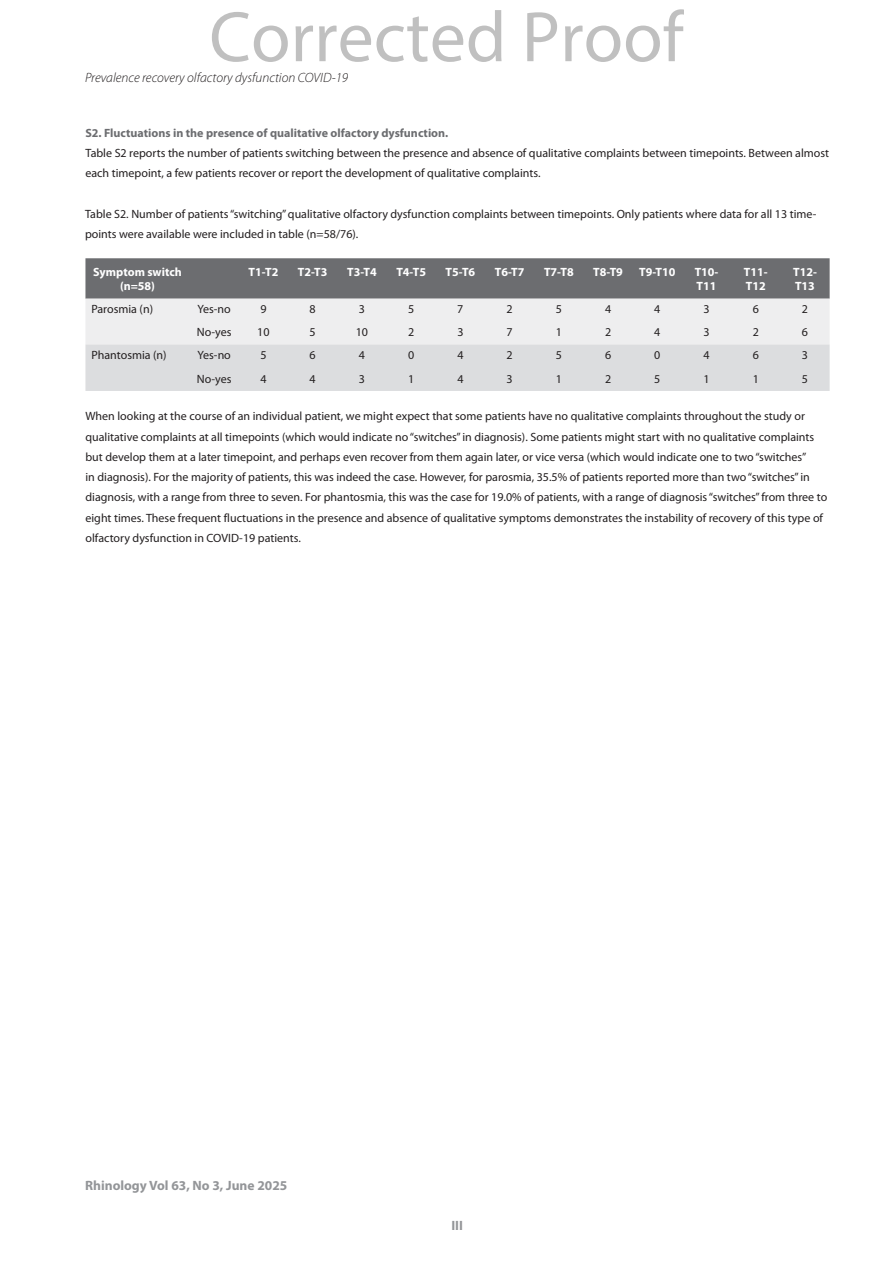
<style>
.page{position:relative;width:893px;height:1263px;background:#fff}
.page>*{position:absolute;margin:0;border:0;box-sizing:border-box;transform-origin:0 0}
.t1{font:72px "Myriad Pro";color:rgb(0 0 0/.25)}
.t2{font:italic 300 13.5px "Myriad Pro";color:#231f20}
.t3{font:700 13.5px "Myriad Pro";color:#939598}
.bijschrift{font:12px/20.2px "Myriad Pro";color:#231f20}
.Tabel_Header{font:700 12px/14.4px "Myriad Pro";color:#fff}
.bijschrift-2{font:700 12px "Myriad Pro";color:#6c6d70}
</style>
<div class="page">
<svg style="left:85px;top:258px;width:745px;height:133px;background:#c0c1c3"></svg>
<h1 class="t1" style="left:209px;top:-7px;width:476px">Corrected Proof</h1>
<p class="t2" style="left:85px;top:70px;width:265px">Prevalence recovery olfactory dysfunction COVID-19</p>
<p class="bijschrift-2" style="left:85px;top:126px;width:364px">S2. Fluctuations in the presence of qualitative olfactory dysfunction.</p>
<p class="bijschrift" style="left:85px;top:143px;width:745px">Table S2 reports the number of patients switching between the presence and absence of qualitative complaints between timepoints. Between almost each timepoint, a few patients recover or report the development of qualitative complaints.</p>
<p class="bijschrift" style="left:85px;top:204px;width:733px">Table S2. Number of patients “switching” qualitative olfactory dysfunction complaints between timepoints. Only patients where data for all 13 time&shy;points were available were included in table (n=58/76).</p>
<p class="Tabel_Header" style="left:93px;top:265px;width:90px;text-align:center">Symptom switch (n=58)</p>
<p class="Tabel_Header" style="left:249px;top:265px;width:31px">T1-T2</p>
<p class="Tabel_Header" style="left:298px;top:265px;width:31px">T2-T3</p>
<p class="Tabel_Header" style="left:347px;top:265px;width:31px">T3-T4</p>
<p class="Tabel_Header" style="left:396px;top:265px;width:31px">T4-T5</p>
<p class="Tabel_Header" style="left:446px;top:265px;width:31px">T5-T6</p>
<p class="Tabel_Header" style="left:495px;top:265px;width:31px">T6-T7</p>
<p class="Tabel_Header" style="left:544px;top:265px;width:31px">T7-T8</p>
<p class="Tabel_Header" style="left:593px;top:265px;width:31px">T8-T9</p>
<p class="Tabel_Header" style="left:639px;top:265px;width:38px">T9-T10</p>
<p class="Tabel_Header" style="left:695px;top:265px;width:25px">T10-<br>T11</p>
<p class="Tabel_Header" style="left:744px;top:265px;width:25px">T11-<br>T12</p>
<p class="Tabel_Header" style="left:793px;top:265px;width:25px">T12-<br>T13</p>
<p class="bijschrift" style="left:91px;top:299px;width:63px">Parosmia (n)</p>
<p class="bijschrift" style="left:198px;top:299px;width:35px">Yes-no</p>
<p class="bijschrift" style="left:260px;top:299px;width:8px">9</p>
<p class="bijschrift" style="left:310px;top:299px;width:8px">8</p>
<p class="bijschrift" style="left:359px;top:299px;width:8px">3</p>
<p class="bijschrift" style="left:408px;top:299px;width:8px">5</p>
<p class="bijschrift" style="left:457px;top:299px;width:8px">7</p>
<p class="bijschrift" style="left:507px;top:299px;width:8px">2</p>
<p class="bijschrift" style="left:556px;top:299px;width:8px">5</p>
<p class="bijschrift" style="left:605px;top:299px;width:8px">4</p>
<p class="bijschrift" style="left:654px;top:299px;width:8px">4</p>
<p class="bijschrift" style="left:703px;top:299px;width:8px">3</p>
<p class="bijschrift" style="left:753px;top:299px;width:8px">6</p>
<p class="bijschrift" style="left:802px;top:299px;width:8px">2</p>
<p class="bijschrift" style="left:197px;top:322px;width:36px">No-yes</p>
<p class="bijschrift" style="left:257px;top:322px;width:14px">10</p>
<p class="bijschrift" style="left:310px;top:322px;width:8px">5</p>
<p class="bijschrift" style="left:356px;top:322px;width:14px">10</p>
<p class="bijschrift" style="left:408px;top:322px;width:8px">2</p>
<p class="bijschrift" style="left:457px;top:322px;width:8px">3</p>
<p class="bijschrift" style="left:507px;top:322px;width:8px">7</p>
<p class="bijschrift" style="left:556px;top:322px;width:8px">1</p>
<p class="bijschrift" style="left:605px;top:322px;width:8px">2</p>
<p class="bijschrift" style="left:654px;top:322px;width:8px">4</p>
<p class="bijschrift" style="left:703px;top:322px;width:8px">3</p>
<p class="bijschrift" style="left:753px;top:322px;width:8px">2</p>
<p class="bijschrift" style="left:802px;top:322px;width:8px">6</p>
<p class="bijschrift" style="left:91px;top:345px;width:77px">Phantosmia (n)</p>
<p class="bijschrift" style="left:198px;top:345px;width:35px">Yes-no</p>
<p class="bijschrift" style="left:260px;top:345px;width:8px">5</p>
<p class="bijschrift" style="left:310px;top:345px;width:8px">6</p>
<p class="bijschrift" style="left:359px;top:345px;width:8px">4</p>
<p class="bijschrift" style="left:408px;top:345px;width:8px">0</p>
<p class="bijschrift" style="left:457px;top:345px;width:8px">4</p>
<p class="bijschrift" style="left:507px;top:345px;width:8px">2</p>
<p class="bijschrift" style="left:556px;top:345px;width:8px">5</p>
<p class="bijschrift" style="left:605px;top:345px;width:8px">6</p>
<p class="bijschrift" style="left:654px;top:345px;width:8px">0</p>
<p class="bijschrift" style="left:703px;top:345px;width:8px">4</p>
<p class="bijschrift" style="left:753px;top:345px;width:8px">6</p>
<p class="bijschrift" style="left:802px;top:345px;width:8px">3</p>
<p class="bijschrift" style="left:197px;top:369px;width:36px">No-yes</p>
<p class="bijschrift" style="left:260px;top:369px;width:8px">4</p>
<p class="bijschrift" style="left:310px;top:369px;width:8px">4</p>
<p class="bijschrift" style="left:359px;top:369px;width:8px">3</p>
<p class="bijschrift" style="left:408px;top:369px;width:8px">1</p>
<p class="bijschrift" style="left:457px;top:369px;width:8px">4</p>
<p class="bijschrift" style="left:507px;top:369px;width:8px">3</p>
<p class="bijschrift" style="left:556px;top:369px;width:8px">1</p>
<p class="bijschrift" style="left:605px;top:369px;width:8px">2</p>
<p class="bijschrift" style="left:654px;top:369px;width:8px">5</p>
<p class="bijschrift" style="left:703px;top:369px;width:8px">1</p>
<p class="bijschrift" style="left:753px;top:369px;width:8px">1</p>
<p class="bijschrift" style="left:802px;top:369px;width:8px">5</p>
<p class="bijschrift" style="left:85px;top:406px;width:743px">When looking at the course of an individual patient, we might expect that some patients have no qualitative complaints throughout the study or qualitative complaints at all timepoints (which would indicate no “switches” in diagnosis). Some patients might start with no qualitative complaints but develop them at a later timepoint, and perhaps even recover from them again later, or vice versa (which would indicate one to two “switches”<br>in diagnosis). For the majority of patients, this was indeed the case. However, for parosmia, 35.5% of patients reported more than two “switches” in diagnosis, with a range from three to seven. For phantosmia, this was the case for 19.0% of patients, with a range of diagnosis “switches” from three to eight times. These frequent fluctuations in the presence and absence of qualitative symptoms demonstrates the instability of recovery of this type of olfactory dysfunction in COVID-19 patients.</p>
<p class="t3" style="left:85px;top:1178px;width:204px">Rhinology Vol 63, No 3, June 2025</p>
<p class="t3" style="left:451px;top:1218px;width:13px">III</p>
</div>
